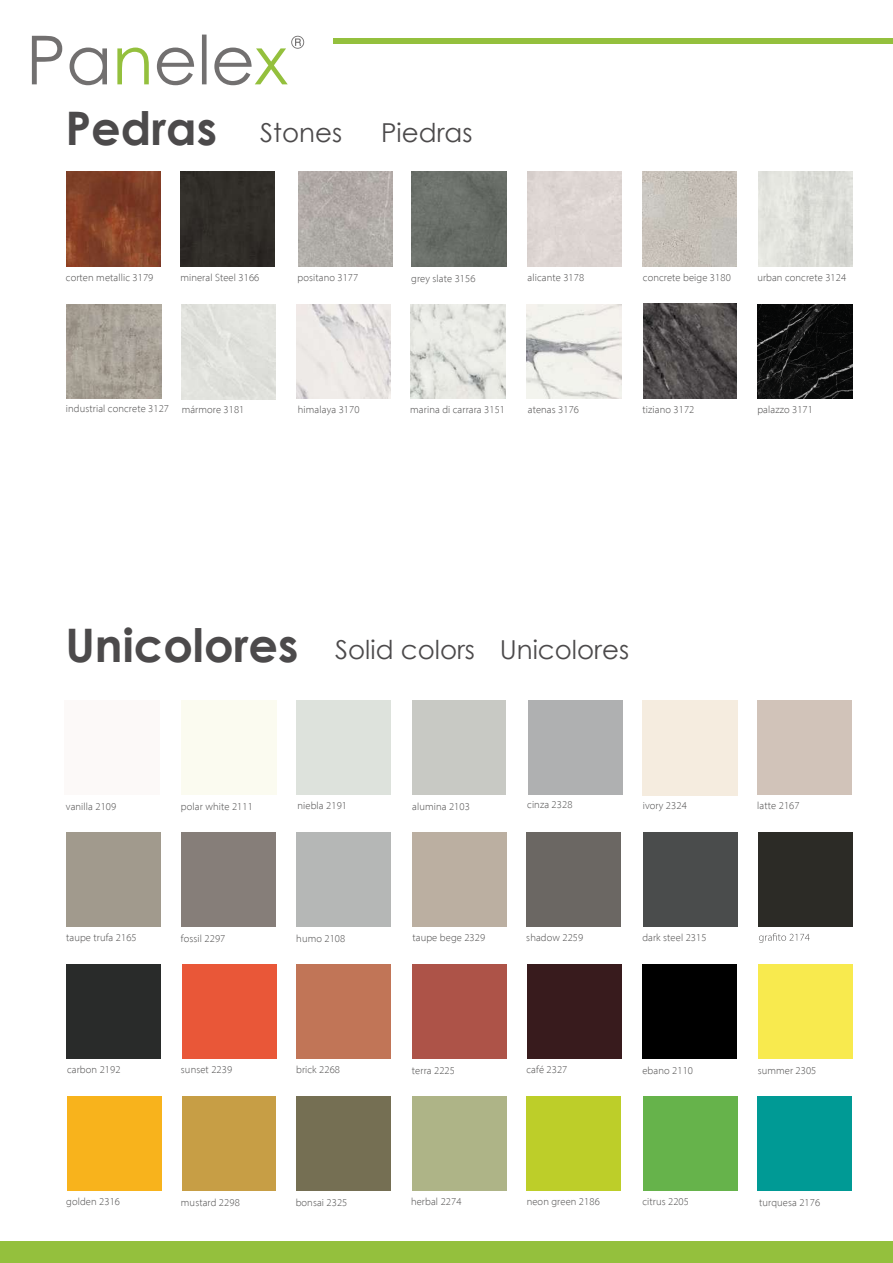
<style>
.page{position:relative;width:893px;height:1263px;background:#fff}
.page>*{position:absolute;margin:0;border:0;box-sizing:border-box;transform-origin:0 0}
.t1{font:700 46.2px "Century Gothic";color:#4c4a4b}
.t2{font:26.1px "Century Gothic";color:#4c4a4b}
.t3{font:300 10.5px "Myriad Pro";letter-spacing:.01em;color:#4c4b4b}
.s1{font-weight:400;font-size:26.1px}
.s2{font-weight:700;font-size:46.2px}
</style>
<div class="page">
<div style="left:181px;top:304px;width:94px;height:95px;background:#e1e2dd"></div>
<img style="left:758px;top:304px;width:94px;height:94px">
<img style="left:66px;top:172px;width:95px;height:94px">
<img style="left:412px;top:172px;width:94px;height:94px">
<div style="left:180px;top:172px;width:95px;height:94px;background:#312e29"></div>
<img style="left:298px;top:172px;width:94px;height:94px">
<div style="left:643px;top:1096px;width:94px;height:95px;background:#66b34b"></div>
<div style="left:412px;top:1096px;width:94px;height:95px;background:#aeb487"></div>
<div style="left:296px;top:1096px;width:95px;height:95px;background:#756f53"></div>
<div style="left:67px;top:1096px;width:94px;height:95px;background:#f8b31c"></div>
<div style="left:527px;top:964px;width:95px;height:95px;background:#381b1d"></div>
<div style="left:182px;top:964px;width:94px;height:94px;background:#e95738"></div>
<div style="left:66px;top:964px;width:95px;height:95px;background:#292b2a"></div>
<div style="left:643px;top:832px;width:94px;height:95px;background:#4a4c4c"></div>
<div style="left:527px;top:832px;width:94px;height:95px;background:#6b6763"></div>
<div style="left:412px;top:832px;width:94px;height:95px;background:#bbafa1"></div>
<div style="left:66px;top:832px;width:94px;height:94px;background:#a19a8d"></div>
<div style="left:758px;top:700px;width:94px;height:95px;background:#d1c3b9"></div>
<div style="left:528px;top:700px;width:94px;height:95px;background:#afb0b1"></div>
<div style="left:297px;top:700px;width:94px;height:94px;background:#dde2dc"></div>
<div style="left:181px;top:700px;width:95px;height:94px;background:#fbfbf0"></div>
<div style="left:412px;top:700px;width:94px;height:94px;background:#c8c9c4"></div>
<div style="left:296px;top:832px;width:94px;height:94px;background:#b5b7b6"></div>
<div style="left:334px;top:39px;width:559px;height:5px;background:#94c03d"></div>
<img style="left:758px;top:172px;width:94px;height:94px">
<img style="left:67px;top:304px;width:94px;height:95px">
<img style="left:411px;top:304px;width:95px;height:95px">
<img style="left:297px;top:304px;width:94px;height:95px">
<img style="left:643px;top:304px;width:94px;height:94px">
<img style="left:527px;top:304px;width:94px;height:95px">
<img style="left:642px;top:172px;width:95px;height:95px">
<div style="left:642px;top:964px;width:95px;height:94px;background:#000"></div>
<div style="left:758px;top:1096px;width:94px;height:95px;background:#009a95"></div>
<div style="left:526px;top:1096px;width:95px;height:95px;background:#bdce29"></div>
<div style="left:412px;top:964px;width:95px;height:94px;background:#ad5348"></div>
<div style="left:297px;top:964px;width:94px;height:95px;background:#c17557"></div>
<div style="left:0;top:1242px;width:893px;height:21px;background:#94c03d"></div>
<svg style="left:32px;top:36px;width:75px;height:49px"></svg>
<svg style="left:117px;top:48px;width:32px;height:36px"></svg>
<svg style="left:157px;top:35px;width:147px;height:50px"></svg>
<div style="left:181px;top:832px;width:95px;height:95px;background:#867e79"></div>
<div style="left:642px;top:700px;width:95px;height:95px;background:#f5ecdf"></div>
<div style="left:182px;top:1096px;width:94px;height:95px;background:#c79e45"></div>
<div style="left:758px;top:964px;width:94px;height:95px;background:#f8ea4e"></div>
<div style="left:758px;top:832px;width:95px;height:95px;background:#2c2b26"></div>
<svg style="left:759px;top:933px;width:51px;height:10px"></svg>
<h1 class="t1" style="left:65px;top:93px;width:278px">Pedras <span class="s1">Stones</span></h1>
<h2 class="t2" style="left:381px;top:114px;width:93px">Piedras</h2>
<p class="t3" style="left:66px;top:271px;width:89px">corten metallic 3179</p>
<p class="t3" style="left:180px;top:272px;width:80px">mineral Steel 3166</p>
<p class="t3" style="left:298px;top:271px;width:62px">positano 3177</p>
<p class="t3" style="left:411px;top:272px;width:66px">grey slate 3156</p>
<p class="t3" style="left:528px;top:271px;width:58px">alicante 3178</p>
<p class="t3" style="left:643px;top:271px;width:89px">concrete beige 3180</p>
<p class="t3" style="left:757px;top:271px;width:90px">urban concrete 3124</p>
<p class="t3" style="left:66px;top:402px;width:105px">industrial concrete 3127</p>
<p class="t3" style="left:298px;top:403px;width:63px">himalaya 3170</p>
<p class="t3" style="left:410px;top:403px;width:96px">marina di carrara 3151</p>
<p class="t3" style="left:528px;top:403px;width:53px">atenas 3176</p>
<p class="t3" style="left:643px;top:403px;width:53px">tiziano 3172</p>
<p class="t3" style="left:182px;top:403px;width:64px">mármore 3181</p>
<p class="t3" style="left:757px;top:403px;width:57px">palazzo 3171</p>
<h2 class="t2" style="left:65px;top:631px;width:565px"><span class="s2">Unicolores</span> Solid colors Unicolores</h2>
<p class="t3" style="left:66px;top:800px;width:52px">vanilla 2109</p>
<p class="t3" style="left:181px;top:800px;width:73px">polar white 2111</p>
<p class="t3" style="left:298px;top:799px;width:51px">niebla 2191</p>
<p class="t3" style="left:412px;top:800px;width:59px">alumina 2103</p>
<p class="t3" style="left:527px;top:798px;width:47px">cinza 2328</p>
<p class="t3" style="left:757px;top:799px;width:44px">latte 2167</p>
<p class="t3" style="left:643px;top:799px;width:45px">ivory 2324</p>
<p class="t3" style="left:66px;top:931px;width:72px">taupe trufa 2165</p>
<p class="t3" style="left:412px;top:931px;width:74px">taupe bege 2329</p>
<p class="t3" style="left:526px;top:931px;width:59px">shadow 2259</p>
<p class="t3" style="left:642px;top:931px;width:66px">dark steel 2315</p>
<p class="t3" style="left:181px;top:932px;width:46px">fossil 2297</p>
<p class="t3" style="left:296px;top:932px;width:51px">humo 2108</p>
<p class="t3" style="left:67px;top:1063px;width:55px">carbon 2192</p>
<p class="t3" style="left:181px;top:1063px;width:53px">sunset 2239</p>
<p class="t3" style="left:526px;top:1063px;width:42px">café 2327</p>
<p class="t3" style="left:296px;top:1063px;width:45px">brick 2268</p>
<p class="t3" style="left:412px;top:1064px;width:45px">terra 2225</p>
<p class="t3" style="left:642px;top:1064px;width:52px">ebano 2110</p>
<p class="t3" style="left:758px;top:1064px;width:60px">summer 2305</p>
<p class="t3" style="left:66px;top:1195px;width:55px">golden 2316</p>
<p class="t3" style="left:296px;top:1196px;width:53px">bonsai 2325</p>
<p class="t3" style="left:411px;top:1195px;width:52px">herbal 2274</p>
<p class="t3" style="left:181px;top:1196px;width:60px">mustard 2298</p>
<p class="t3" style="left:527px;top:1195px;width:75px">neon green 2186</p>
<p class="t3" style="left:759px;top:1196px;width:62px">turquesa 2176</p>
<p class="t3" style="left:642px;top:1195px;width:48px">citrus 2205</p>
</div>
